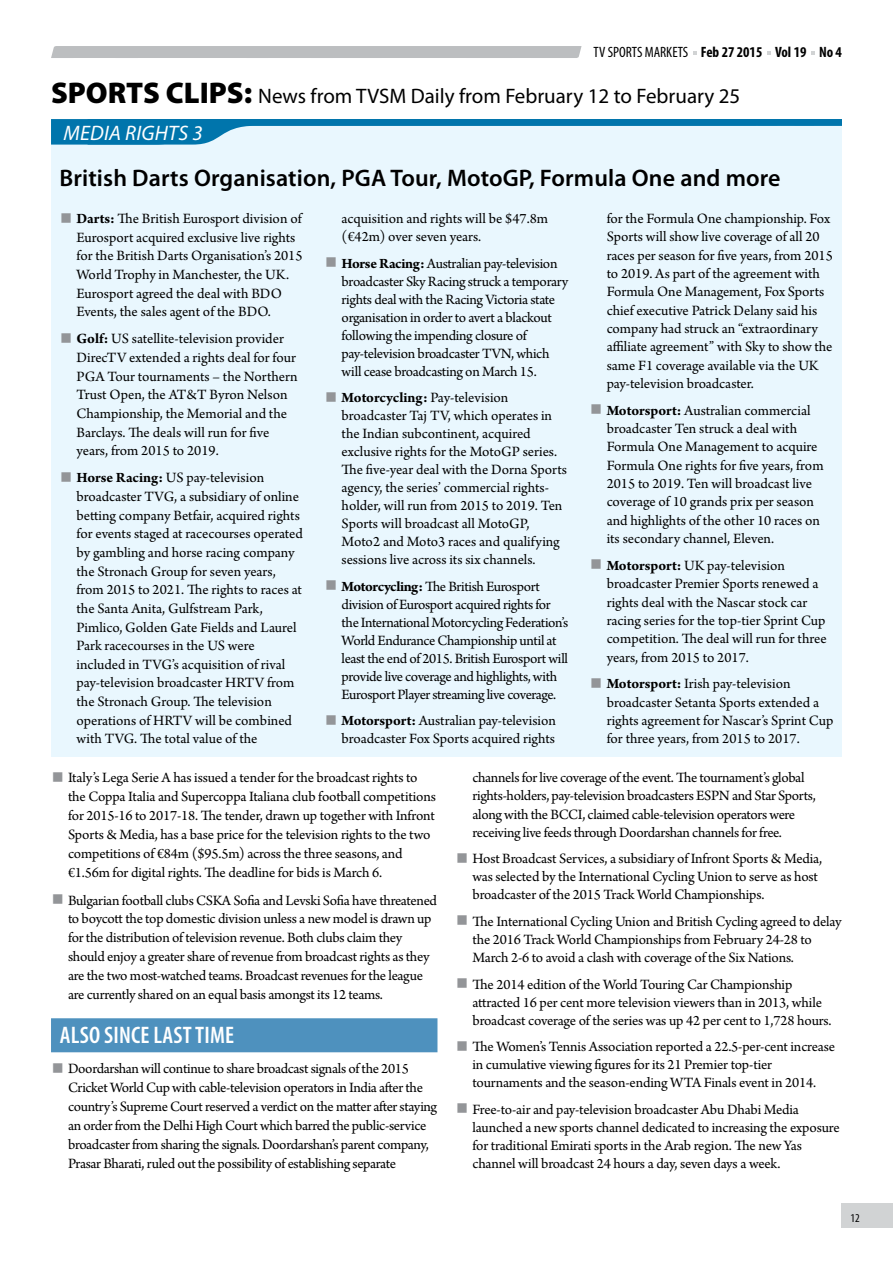
<style>
.page{position:relative;width:893px;height:1263px;background:#fff}
.page>*{position:absolute;margin:0;border:0;box-sizing:border-box;transform-origin:0 0}
.t1{font:600 24px "Myriad Pro";letter-spacing:.005em;color:#000}
.t2{font:600 condensed 24px "Myriad Pro";letter-spacing:.01em;color:#fff}
.t3{font:21px "Myriad Pro";color:#000}
.t4{font:italic 21px "Myriad Pro";letter-spacing:.01em;color:#fff}
.t5{font:15px/18px "Arno Pro";letter-spacing:-.01em;color:#000}
.t6{font:700 condensed 15px "Myriad Pro";color:#000}
.t7{font:condensed 12px "Myriad Pro";color:#000}
.s1{font-weight:400}
.s2{font-weight:900;font-size:30px}
.s3{font-weight:700;font-size:42px;color:#939598}
.s4{font-weight:700}
</style>
<div class="page">
<div style="left:842px;top:1204px;width:51px;height:24px;background:#d1d3d4"></div>
<div style="left:51px;top:46px;width:531px;height:12px;background:#bcbec0"></div>
<div style="left:51px;top:119px;width:791px;height:637px;background:#e9f7fe"></div>
<div style="left:51px;top:1018px;width:386px;height:34px;background:#4e91be"></div>
<svg style="left:51px;top:119px;width:791px;height:26px"></svg>
<p class="t6" style="left:594px;top:43px;width:250px"><span class="s1">TV SPORTS MARKETS</span> Feb 27 2015 Vol 19 No 4</p>
<h2 class="t3" style="left:51px;top:83px;width:691px"><span class="s2">SPORTS CLIPS:</span> News from TVSM Daily from February 12 to February 25</h2>
<h2 class="t4" style="left:64px;top:120px;width:141px">MEDIA RIGHTS 3</h2>
<h1 class="t1" style="left:60px;top:163px;width:723px">British Darts Organisation, PGA Tour, MotoGP, Formula One and more</h1>
<p class="t5" style="left:77px;top:210px;width:228px;line-height:18.6px;text-indent:-17px"><span class="s3">■</span> <span class="s4">Darts:</span> The British Eurosport division of Eurosport acquired exclusive live rights for the British Darts Organisation’s 2015<br>World Trophy in Manchester, the UK.<br>Eurosport agreed the deal with BDO Events, the sales agent of the BDO.</p>
<p class="t5" style="left:77px;top:330px;width:223px;line-height:18.6px;text-indent:-17px"><span class="s3">■</span> <span class="s4">Golf:</span> US satellite-television provider DirecTV extended a rights deal for four PGA Tour tournaments – the Northern Trust Open, the AT&amp;T Byron Nelson Championship, the Memorial and the Barclays. The deals will run for five years, from 2015 to 2019.</p>
<p class="t5" style="left:77px;top:469px;width:228px;line-height:18.6px;text-indent:-17px"><span class="s3">■</span> <span class="s4">Horse Racing:</span> US pay-television broadcaster TVG, a subsidiary of online betting company Betfair, acquired rights for events staged at racecourses operated by gambling and horse racing company the Stronach Group for seven years, from 2015 to 2021. The rights to races at the Santa Anita, Gulfstream Park, Pimlico, Golden Gate Fields and Laurel Park racecourses in the US were included in TVG’s acquisition of rival pay-television broadcaster HRTV from the Stronach Group. The television operations of HRTV will be combined with TVG. The total value of the</p>
<p class="t5" style="left:342px;top:210px;width:208px">acquisition and rights will be $47.8m (€42m) over seven years.</p>
<p class="t5" style="left:342px;top:255px;width:228px;text-indent:-17px"><span class="s3">■</span> <span class="s4">Horse Racing:</span> Australian pay-television broadcaster Sky Racing struck a temporary rights deal with the Racing Victoria state organisation in order to avert a blackout following the impending closure of pay-television broadcaster TVN, which will cease broadcasting on March 15.</p>
<p class="t5" style="left:342px;top:389px;width:227px;text-indent:-17px"><span class="s3">■</span> <span class="s4">Motorcycling:</span> Pay-television broadcaster Taj TV, which operates in the Indian subcontinent, acquired exclusive rights for the MotoGP series.<br>The five-year deal with the Dorna Sports agency, the series’ commercial rights&shy;holder, will run from 2015 to 2019. Ten Sports will broadcast all MotoGP, Moto2 and Moto3 races and qualifying sessions live across its six channels.</p>
<p class="t5" style="left:342px;top:578px;width:228px;text-indent:-17px"><span class="s3">■</span> <span class="s4">Motorcycling:</span> The British Eurosport division of Eurosport acquired rights for the International Motorcycling Federation’s World Endurance Championship until at least the end of 2015. British Eurosport will provide live coverage and highlights, with Eurosport Player streaming live coverage.</p>
<p class="t5" style="left:325px;top:713px;width:233px;text-align:right"><span class="s3">■</span> <span class="s4">Motorsport:</span> Australian pay-television broadcaster Fox Sports acquired rights</p>
<p class="t5" style="left:607px;top:210px;width:228px">for the Formula One championship. Fox Sports will show live coverage of all 20 races per season for five years, from 2015 to 2019. As part of the agreement with Formula One Management, Fox Sports chief executive Patrick Delany said his company had struck an “extraordinary affiliate agreement” with Sky to show the same F1 coverage available via the UK pay-television broadcaster.</p>
<p class="t5" style="left:607px;top:402px;width:218px;text-indent:-17px"><span class="s3">■</span> <span class="s4">Motorsport:</span> Australian commercial broadcaster Ten struck a deal with Formula One Management to acquire Formula One rights for five years, from 2015 to 2019. Ten will broadcast live coverage of 10 grands prix per season and highlights of the other 10 races on its secondary channel, Eleven.</p>
<p class="t5" style="left:607px;top:557px;width:221px;text-indent:-17px"><span class="s3">■</span> <span class="s4">Motorsport:</span> UK pay-television broadcaster Premier Sports renewed a rights deal with the Nascar stock car racing series for the top-tier Sprint Cup competition. The deal will run for three years, from 2015 to 2017.</p>
<p class="t5" style="left:607px;top:675px;width:228px;text-indent:-17px"><span class="s3">■</span> <span class="s4">Motorsport:</span> Irish pay-television broadcaster Setanta Sports extended a rights agreement for Nascar’s Sprint Cup for three years, from 2015 to 2017.</p>
<p class="t5" style="left:68px;top:769px;width:369px;line-height:18.9px;text-indent:-17px"><span class="s3">■</span> Italy’s Lega Serie A has issued a tender for the broadcast rights to the Coppa Italia and Supercoppa Italiana club football competitions for 2015-16 to 2017-18. The tender, drawn up together with Infront Sports &amp; Media, has a base price for the television rights to the two competitions of €84m ($95.5m) across the three seasons, and €1.56m for digital rights. The deadline for bids is March 6.</p>
<p class="t5" style="left:68px;top:891px;width:371px;line-height:18.9px;text-indent:-17px"><span class="s3">■</span> Bulgarian football clubs CSKA Sofia and Levski Sofia have threatened to boycott the top domestic division unless a new model is drawn up for the distribution of television revenue. Both clubs claim they should enjoy a greater share of revenue from broadcast rights as they are the two most-watched teams. Broadcast revenues for the league are currently shared on an equal basis amongst its 12 teams.</p>
<h1 class="t2" style="left:60px;top:1021px;width:176px">ALSO SINCE LAST TIME</h1>
<p class="t5" style="left:68px;top:1060px;width:371px;line-height:18.9px;text-indent:-17px"><span class="s3">■</span> Doordarshan will continue to share broadcast signals of the 2015<br>Cricket World Cup with cable-television operators in India after the country’s Supreme Court reserved a verdict on the matter after staying an order from the Delhi High Court which barred the public-service broadcaster from sharing the signals. Doordarshan’s parent company, Prasar Bharati, ruled out the possibility of establishing separate</p>
<p class="t5" style="left:472px;top:770px;width:345px">channels for live coverage of the event. The tournament’s global rights-holders, pay-television broadcasters ESPN and Star Sports, along with the BCCI, claimed cable-television operators were receiving live feeds through Doordarshan channels for free.</p>
<p class="t5" style="left:472px;top:850px;width:351px;text-indent:-17px"><span class="s3">■</span> Host Broadcast Services, a subsidiary of Infront Sports &amp; Media, was selected by the International Cycling Union to serve as host broadcaster of the 2015 Track World Championships.</p>
<p class="t5" style="left:472px;top:913px;width:371px;text-indent:-17px"><span class="s3">■</span> The International Cycling Union and British Cycling agreed to delay the 2016 Track World Championships from February 24-28 to<br>March 2-6 to avoid a clash with coverage of the Six Nations.</p>
<p class="t5" style="left:472px;top:976px;width:361px;text-indent:-17px"><span class="s3">■</span> The 2014 edition of the World Touring Car Championship attracted 16 per cent more television viewers than in 2013, while broadcast coverage of the series was up 42 per cent to 1,728 hours.</p>
<p class="t5" style="left:472px;top:1038px;width:364px;text-indent:-17px"><span class="s3">■</span> The Women’s Tennis Association reported a 22.5-per-cent increase in cumulative viewing figures for its 21 Premier top-tier tournaments and the season-ending WTA Finals event in 2014.</p>
<p class="t5" style="left:472px;top:1101px;width:369px;text-indent:-17px"><span class="s3">■</span> Free-to-air and pay-television broadcaster Abu Dhabi Media launched a new sports channel dedicated to increasing the exposure for traditional Emirati sports in the Arab region. The new Yas channel will broadcast 24 hours a day, seven days a week.</p>
<p class="t7" style="left:850px;top:1210px;width:11px">12</p>
</div>
